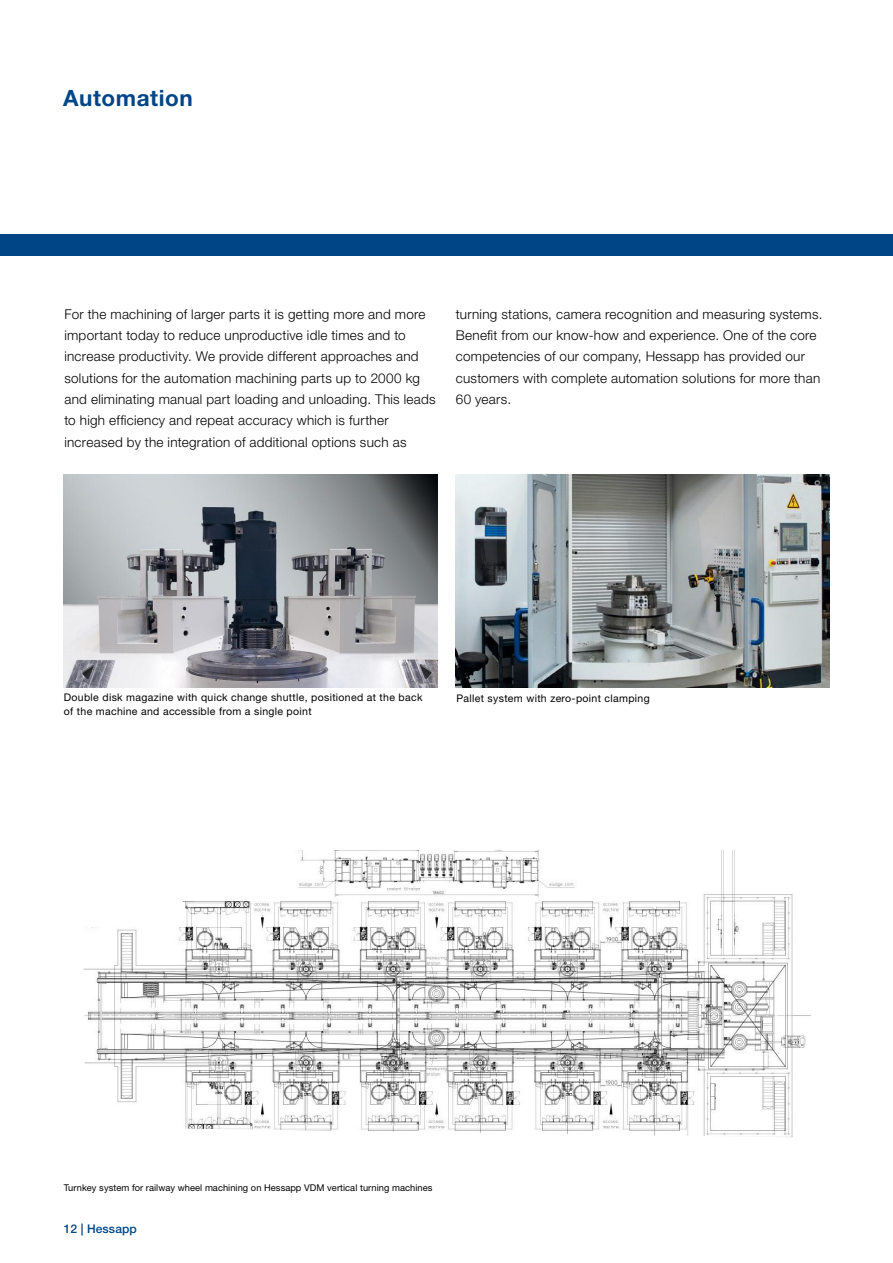
<style>
.page{position:relative;width:893px;height:1263px;background:#fff}
.page>*{position:absolute;margin:0;border:0;box-sizing:border-box;transform-origin:0 0}
.t1{font:700 22.5px "Helvetica Neue LT Pro";letter-spacing:.025em;color:#004687}
.t2{font:300 13.5px/21.3px "Helvetica Neue LT Pro";letter-spacing:.02em;color:#000}
.t3{font:500 12px "Helvetica Neue LT Pro";letter-spacing:.01em;color:#004687}
.t4{font:10.5px/13.5px "Helvetica Neue LT Pro";letter-spacing:.03em;color:#000}
.t5{font:9.3px "Helvetica Neue LT Pro";letter-spacing:.005em;color:#000}
</style>
<div class="page">
<div style="left:0;top:234px;width:893px;height:21px;background:#004687"></div>
<img style="left:64px;top:475px;width:373px;height:212px">
<img style="left:456px;top:475px;width:373px;height:212px">
<img style="left:83px;top:850px;width:728px;height:287px">
<h1 class="t1" style="left:63px;top:84px;width:131px">Automation</h1>
<p class="t2" style="left:64px;top:303px;width:373px">For the machining of larger parts it is getting more and more important today to reduce unproductive idle times and to increase productivity. We provide different approaches and solutions for the automation machining parts up to 2000 kg and eliminating manual part loading and unloading. This leads to high efficiency and repeat accuracy which is further increased by the integration of additional options such as</p>
<p class="t2" style="left:456px;top:303px;width:368px">turning stations, camera recognition and measuring systems.<br>Benefit from our know-how and experience. One of the core competencies of our company, Hessapp has provided our customers with complete automation solutions for more than 60 years.</p>
<p class="t4" style="left:64px;top:690px;width:360px">Double disk magazine with quick change shuttle, positioned at the back of the machine and accessible from a single point</p>
<p class="t4" style="left:456px;top:691px;width:195px">Pallet system with zero-point clamping</p>
<p class="t5" style="left:64px;top:1181px;width:370px">Turnkey system for railway wheel machining on Hessapp VDM vertical turning machines</p>
<p class="t3" style="left:64px;top:1222px;width:75px">12 | Hessapp</p>
</div>
